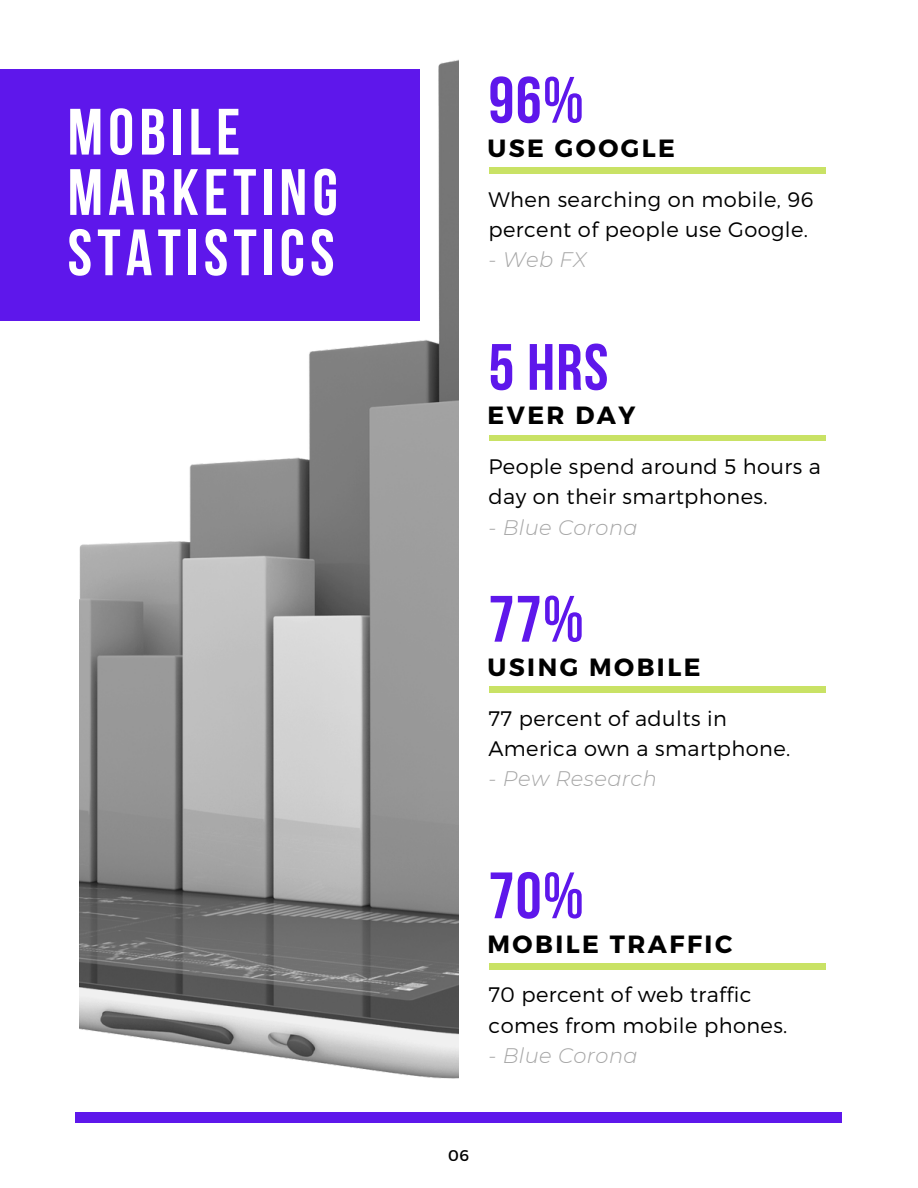
<style>
.page{position:relative;width:918px;height:1188px;background:#fff}
.page>*{position:absolute;margin:0;border:0;box-sizing:border-box;transform-origin:0 0}
.t1{font:700 65.4px/60.3px "Bebas Neue";letter-spacing:.08em;color:#fff}
.t2{font:700 65.4px "Bebas Neue";letter-spacing:.02em;color:#5e17eb}
.t3{font:700 24.9px "Montserrat";letter-spacing:.1em;color:#000}
.t4{font:300 21px/30.3px "Montserrat";letter-spacing:.02em;color:#000}
.t5{font:italic 300 21px "Montserrat";letter-spacing:.02em;color:#a6a6a6}
.t6{font:15.6px "Montserrat";color:#000}
</style>
<div class="page">
<img style="left:79px;top:60px;width:379px;height:1019px">
<div style="left:0;top:70px;width:420px;height:251px;background:#5e17eb"></div>
<div style="left:76px;top:1113px;width:766px;height:10px;background:#5e17eb"></div>
<div style="left:490px;top:687px;width:336px;height:6px;background:#c9e265"></div>
<div style="left:490px;top:964px;width:336px;height:5px;background:#c9e265"></div>
<div style="left:490px;top:168px;width:336px;height:6px;background:#c9e265"></div>
<div style="left:490px;top:435px;width:336px;height:6px;background:#c9e265"></div>
<h1 class="t1" style="left:68px;top:108px;width:272px">MOBILE<br>MARKETING<br>STATISTICS</h1>
<h1 class="t2" style="left:489px;top:74px;width:97px">96%</h1>
<p class="t3" style="left:487px;top:132px;width:189px">USE GOOGLE</p>
<p class="t4" style="left:488px;top:183px;width:326px">When searching on mobile, 96 percent of people use Google.</p>
<p class="t5" style="left:488px;top:247px;width:100px">- Web FX</p>
<h1 class="t2" style="left:489px;top:341px;width:121px">5 HRS</h1>
<p class="t3" style="left:487px;top:399px;width:150px">EVER DAY</p>
<p class="t4" style="left:488px;top:450px;width:334px">People spend around 5 hours a day on their smartphones.</p>
<p class="t5" style="left:488px;top:514px;width:151px">- Blue Corona</p>
<h1 class="t2" style="left:489px;top:593px;width:97px">77%</h1>
<p class="t3" style="left:487px;top:651px;width:215px">USING MOBILE</p>
<p class="t4" style="left:488px;top:702px;width:303px">77 percent of adults in<br>America own a smartphone.</p>
<p class="t5" style="left:488px;top:766px;width:170px">- Pew Research</p>
<h1 class="t2" style="left:489px;top:869px;width:97px">70%</h1>
<p class="t3" style="left:487px;top:928px;width:246px">MOBILE TRAFFIC</p>
<p class="t4" style="left:488px;top:979px;width:301px">70 percent of web traffic comes from mobile phones.</p>
<p class="t5" style="left:488px;top:1043px;width:151px">- Blue Corona</p>
<p class="t6" style="left:448px;top:1145px;width:22px">06</p>
</div>
